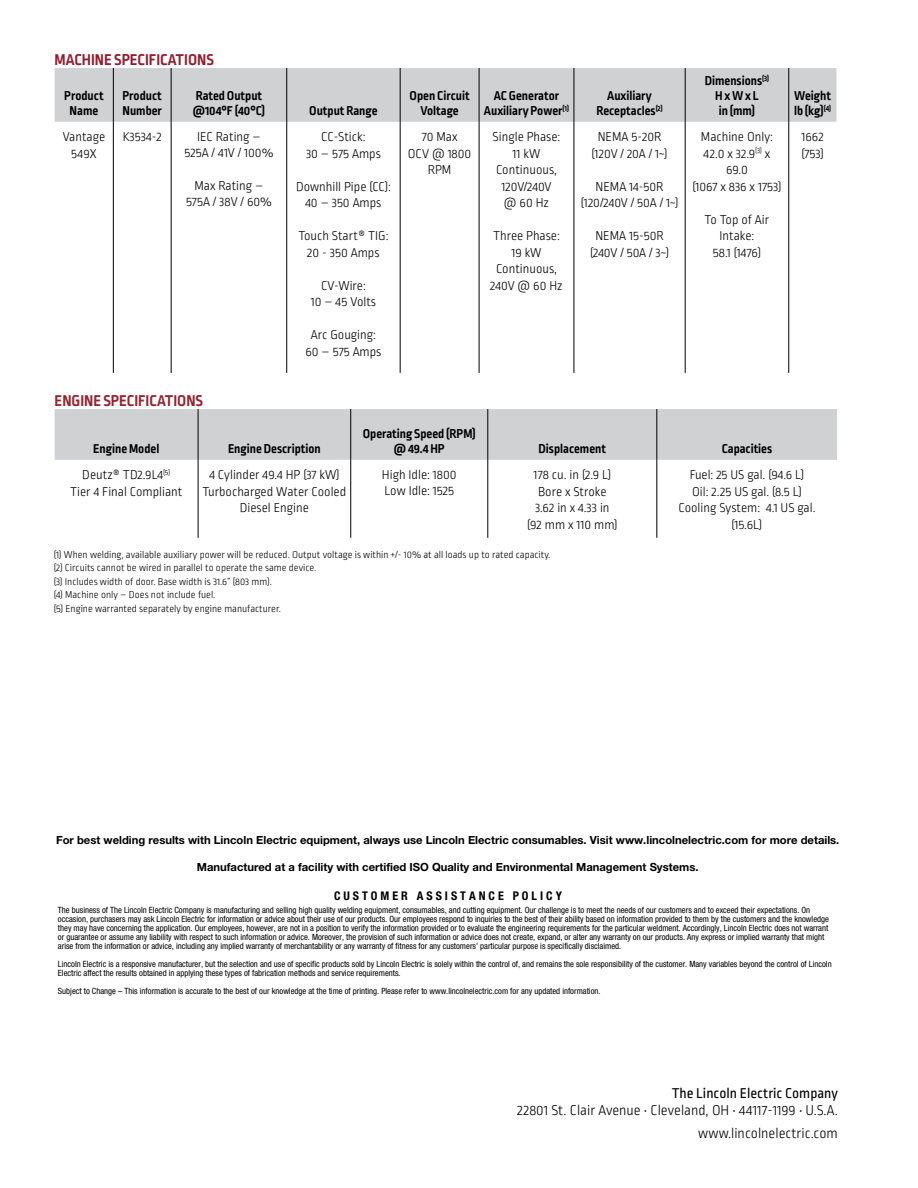
<style>
.page{position:relative;width:918px;height:1188px;background:#fff}
.page>*{position:absolute;margin:0;border:0;box-sizing:border-box;transform-origin:0 0}
.t1{font:700 16.5px "Ropa Sans Pro";color:#921e30}
.t2{font:700 16.5px "Ropa Sans Pro";color:#932430}
.t3{font:300 15px "Ropa Sans Pro";color:#000}
.t4{font:15px "Ropa Sans Pro";color:#000}
.t5{font:300 13.5px/16.5px "Ropa Sans Pro";color:#000;text-align:center}
.t6{font:700 13.5px/15px "Ropa Sans Pro";color:#000;text-align:center}
.t7{font:700 condensed 12px "Helvetica Neue";letter-spacing:.25em;color:#000}
.t8{font:700 11.25px "Helvetica Neue";color:#000}
.t9{font:300 10.5px "Ropa Sans Pro";color:#000}
.t10{font:condensed 8.7px/9px "Helvetica Neue";color:#000}
</style>
<div class="page">
<div style="left:55px;top:68px;width:781px;height:54px;background:#d0d1d3"></div>
<hr style="left:171px;top:122px;width:1px;height:251px;background:#000">
<hr style="left:286px;top:122px;width:1px;height:251px;background:#000">
<hr style="left:400px;top:122px;width:1px;height:251px;background:#000">
<hr style="left:479px;top:122px;width:1px;height:251px;background:#000">
<hr style="left:574px;top:122px;width:1px;height:251px;background:#000">
<hr style="left:685px;top:122px;width:1px;height:251px;background:#000">
<hr style="left:789px;top:122px;width:1px;height:251px;background:#000">
<hr style="left:171px;top:68px;width:1px;height:54px;background:#000">
<hr style="left:286px;top:68px;width:1px;height:54px;background:#000">
<hr style="left:400px;top:68px;width:1px;height:54px;background:#000">
<hr style="left:479px;top:68px;width:1px;height:54px;background:#000">
<hr style="left:574px;top:68px;width:1px;height:54px;background:#000">
<hr style="left:685px;top:68px;width:1px;height:54px;background:#000">
<hr style="left:789px;top:68px;width:1px;height:54px;background:#000">
<hr style="left:113px;top:68px;width:1px;height:54px;background:#000">
<hr style="left:113px;top:122px;width:1px;height:251px;background:#000">
<div style="left:55px;top:409px;width:782px;height:51px;background:#d0d1d3"></div>
<hr style="left:350px;top:460px;width:1px;height:78px;background:#000">
<hr style="left:488px;top:460px;width:1px;height:78px;background:#000">
<hr style="left:657px;top:460px;width:1px;height:78px;background:#000">
<hr style="left:350px;top:409px;width:1px;height:51px;background:#000">
<hr style="left:488px;top:409px;width:1px;height:51px;background:#000">
<hr style="left:657px;top:409px;width:1px;height:51px;background:#000">
<hr style="left:198px;top:409px;width:1px;height:51px;background:#000">
<hr style="left:198px;top:460px;width:1px;height:78px;background:#000">
<p class="t1" style="left:55px;top:51px;width:161px">MACHINE SPECIFICATIONS</p>
<p class="t6" style="left:64px;top:89px;width:41px">Product<br>Name</p>
<p class="t6" style="left:123px;top:89px;width:41px">Product</p>
<p class="t6" style="left:196px;top:89px;width:68px">Rated Output</p>
<p class="t6" style="left:193px;top:104px;width:74px">@104°F (40°C)</p>
<p class="t6" style="left:309px;top:104px;width:70px">Output Range</p>
<p class="t6" style="left:122px;top:104px;width:41px">Number</p>
<p class="t5" style="left:63px;top:129px;width:44px">Vantage<br>549X</p>
<p class="t5" style="left:123px;top:129px;width:41px">K3534-2</p>
<p class="t5" style="left:197px;top:129px;width:65px">IEC Rating –</p>
<p class="t5" style="left:184px;top:146px;width:90px">525A / 41V / 100%</p>
<p class="t5" style="left:194px;top:178px;width:70px">Max Rating –</p>
<p class="t5" style="left:186px;top:194px;width:87px">575A / 38V / 60%</p>
<p class="t5" style="left:321px;top:129px;width:46px">CC-Stick:</p>
<p class="t5" style="left:306px;top:146px;width:76px">30 – 575 Amps</p>
<p class="t5" style="left:296px;top:179px;width:96px">Downhill Pipe (CC):</p>
<p class="t5" style="left:305px;top:195px;width:78px">40 – 350 Amps</p>
<p class="t5" style="left:298px;top:228px;width:92px">Touch Start® TIG:</p>
<p class="t5" style="left:307px;top:245px;width:74px">20 - 350 Amps</p>
<p class="t5" style="left:321px;top:278px;width:46px">CV-Wire:</p>
<p class="t5" style="left:311px;top:294px;width:67px">10 – 45 Volts</p>
<p class="t5" style="left:311px;top:327px;width:67px">Arc Gouging:</p>
<p class="t5" style="left:305px;top:344px;width:78px">60 – 575 Amps</p>
<p class="t6" style="left:410px;top:89px;width:61px">Open Circuit<br>Voltage</p>
<p class="t6" style="left:484px;top:89px;width:87px">AC Generator<br>Auxiliary Power<sup>(1)</sup></p>
<p class="t6" style="left:596px;top:89px;width:68px">Auxiliary<br>Receptacles<sup>(2)</sup></p>
<p class="t5" style="left:408px;top:129px;width:65px">70 Max<br>OCV @ 1800<br>RPM</p>
<p class="t5" style="left:493px;top:129px;width:69px">Single Phase:</p>
<p class="t5" style="left:513px;top:146px;width:29px">11 kW</p>
<p class="t5" style="left:496px;top:162px;width:62px">Continuous,</p>
<p class="t5" style="left:501px;top:179px;width:52px">120V/240V</p>
<p class="t5" style="left:504px;top:195px;width:47px">@ 60 Hz</p>
<p class="t5" style="left:493px;top:228px;width:68px">Three Phase:</p>
<p class="t5" style="left:511px;top:245px;width:32px">19 kW</p>
<p class="t5" style="left:496px;top:261px;width:62px">Continuous,</p>
<p class="t5" style="left:490px;top:278px;width:74px">240V @ 60 Hz</p>
<p class="t5" style="left:598px;top:129px;width:65px">NEMA 5-20R</p>
<p class="t5" style="left:592px;top:146px;width:77px">(120V / 20A / 1~)</p>
<p class="t5" style="left:596px;top:179px;width:69px">NEMA 14-50R</p>
<p class="t5" style="left:581px;top:195px;width:99px">(120/240V / 50A / 1~)</p>
<p class="t5" style="left:595px;top:228px;width:70px">NEMA 15-50R</p>
<p class="t5" style="left:590px;top:245px;width:81px">(240V / 50A / 3~)</p>
<p class="t6" style="left:705px;top:74px;width:66px">Dimensions<sup>(3)</sup></p>
<p class="t6" style="left:715px;top:89px;width:45px">H x W x L</p>
<p class="t6" style="left:719px;top:104px;width:38px">in (mm)</p>
<p class="t5" style="left:701px;top:129px;width:73px">Machine Only:</p>
<p class="t5" style="left:704px;top:146px;width:68px">42.0 x 32.9<sup>(3)</sup> x<br>69.0</p>
<p class="t5" style="left:692px;top:179px;width:90px">(1067 x 836 x 1753)</p>
<p class="t5" style="left:705px;top:212px;width:66px">To Top of Air<br>Intake:</p>
<p class="t5" style="left:713px;top:245px;width:50px">58.1 (1476)</p>
<p class="t6" style="left:794px;top:89px;width:38px">Weight</p>
<p class="t6" style="left:794px;top:104px;width:39px">lb (kg)<sup>(4)</sup></p>
<p class="t5" style="left:802px;top:129px;width:24px;text-align:left">1662 (753)</p>
<p class="t2" style="left:55px;top:392px;width:150px">ENGINE SPECIFICATIONS</p>
<p class="t6" style="left:93px;top:442px;width:68px">Engine Model</p>
<p class="t6" style="left:228px;top:442px;width:94px">Engine Description</p>
<p class="t6" style="left:363px;top:427px;width:115px">Operating Speed (RPM)</p>
<p class="t6" style="left:394px;top:442px;width:52px">@ 49.4 HP</p>
<p class="t6" style="left:539px;top:442px;width:69px">Displacement</p>
<p class="t6" style="left:722px;top:442px;width:52px">Capacities</p>
<p class="t5" style="left:82px;top:468px;width:90px">Deutz® TD2.9L4<sup>(5)</sup></p>
<p class="t5" style="left:70px;top:484px;width:114px">Tier 4 Final Compliant</p>
<p class="t5" style="left:209px;top:468px;width:132px">4 Cylinder 49.4 HP (37 kW)</p>
<p class="t5" style="left:203px;top:484px;width:145px">Turbocharged Water Cooled<br>Diesel Engine</p>
<p class="t5" style="left:382px;top:468px;width:76px">High Idle: 1800</p>
<p class="t5" style="left:384px;top:484px;width:71px">Low Idle: 1525</p>
<p class="t5" style="left:534px;top:468px;width:79px">178 cu. in (2.9 L)</p>
<p class="t5" style="left:538px;top:484px;width:70px">Bore x Stroke</p>
<p class="t5" style="left:535px;top:501px;width:76px">3.62 in x 4.33 in</p>
<p class="t5" style="left:527px;top:517px;width:92px">(92 mm x 110 mm)</p>
<p class="t9" style="left:54px;top:549px;width:498px">(1) When welding, available auxiliary power will be reduced. Output voltage is within +/- 10% at all loads up to rated capacity.</p>
<p class="t9" style="left:54px;top:562px;width:264px">(2) Circuits cannot be wired in parallel to operate the same device.</p>
<p class="t9" style="left:54px;top:576px;width:220px">(3) Includes width of door. Base width is 31.6” (803 mm).</p>
<p class="t9" style="left:54px;top:589px;width:163px">(4) Machine only – Does not include fuel.</p>
<p class="t9" style="left:54px;top:603px;width:228px">(5) Engine warranted separately by engine manufacturer.</p>
<p class="t5" style="left:690px;top:468px;width:116px">Fuel: 25 US gal. (94.6 L)</p>
<p class="t5" style="left:692px;top:484px;width:111px">Oil: 2.25 US gal. (8.5 L)</p>
<p class="t5" style="left:678px;top:501px;width:139px">Cooling System: 4.1 US gal. (15.6L)</p>
<p class="t8" style="left:56px;top:833px;width:785px">For best welding results with Lincoln Electric equipment, always use Lincoln Electric consumables. Visit www.lincolnelectric.com for more details.</p>
<p class="t8" style="left:197px;top:860px;width:503px">Manufactured at a facility with certified ISO Quality and Environmental Management Systems.</p>
<p class="t7" style="left:334px;top:889px;width:229px">CUSTOMER ASSISTANCE POLICY</p>
<p class="t10" style="left:58px;top:905px;width:772px">The business of The Lincoln Electric Company is manufacturing and selling high quality welding equipment, consumables, and cutting equipment. Our challenge is to meet the needs of our customers and to exceed their expectations. On occasion, purchasers may ask Lincoln Electric for information or advice about their use of our products. Our employees respond to inquiries to the best of their ability based on information provided to them by the customers and the knowledge they may have concerning the application. Our employees, however, are not in a position to verify the information provided or to evaluate the engineering requirements for the particular weldment. Accordingly, Lincoln Electric does not warrant or guarantee or assume any liability with respect to such information or advice. Moreover, the provision of such information or advice does not create, expand, or alter any warranty on our products. Any express or implied warranty that might arise from the information or advice, including any implied warranty of merchantability or any warranty of fitness for any customers’ particular purpose is specifically disclaimed.</p>
<p class="t10" style="left:58px;top:959px;width:775px">Lincoln Electric is a responsive manufacturer, but the selection and use of specific products sold by Lincoln Electric is solely within the control of, and remains the sole responsibility of the customer. Many variables beyond the control of Lincoln<br>Electric affect the results obtained in applying these types of fabrication methods and service requirements.</p>
<p class="t10" style="left:58px;top:986px;width:544px">Subject to Change – This information is accurate to the best of our knowledge at the time of printing. Please refer to www.lincolnelectric.com for any updated information.</p>
<p class="t4" style="left:672px;top:1085px;width:168px">The Lincoln Electric Company</p>
<p class="t3" style="left:517px;top:1102px;width:322px">22801 St. Clair Avenue • Cleveland, OH • 44117-1199 • U.S.A.</p>
<p class="t3" style="left:698px;top:1125px;width:141px">www.lincolnelectric.com</p>
</div>
